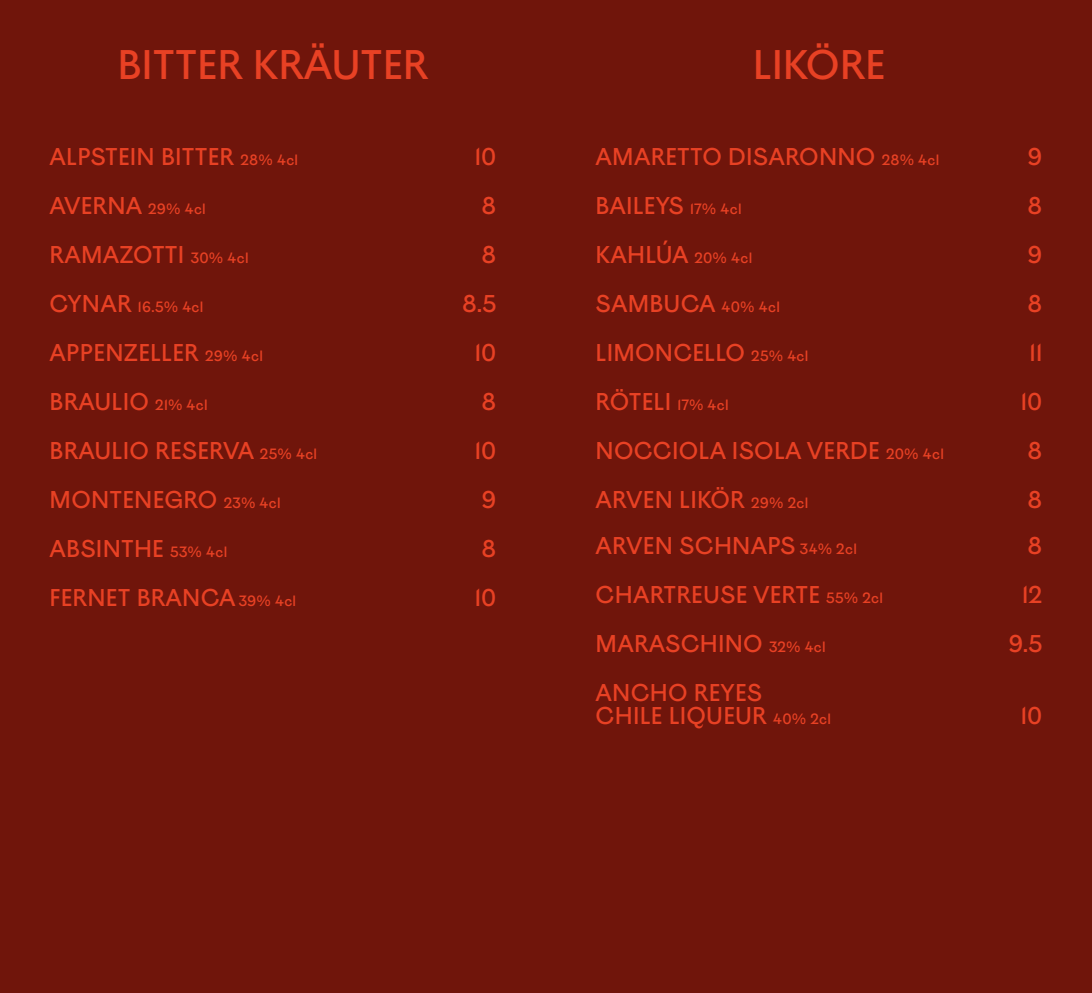
<style>
.page{position:relative;width:1092px;height:993px;background:#fff}
.page>*{position:absolute;margin:0;border:0;box-sizing:border-box;transform-origin:0 0}
.t1{font:38.68px "Ostia Antica";color:#e84124}
.t2{font:22.75px/22.8px "Ostia Antica";letter-spacing:.01em;color:#e84124}
.t3{font:14px "Ostia Antica";color:#e84124}
.s1{font-size:14px}
.s2{font-size:22.75px}
</style>
<div class="page">
<div style="left:0;top:0;width:1091px;height:992px;background:#70150b"></div>
<h1 class="t1" style="left:118px;top:43px;width:312px">BITTER KRÄUTER</h1>
<p class="t2" style="left:50px;top:146px;width:250px">ALPSTEIN BITTER <span class="s1">28% 4cl</span></p>
<p class="t2" style="left:474px;top:146px;width:23px">10</p>
<p class="t2" style="left:50px;top:195px;width:158px">AVERNA <span class="s1">29% 4cl</span></p>
<p class="t2" style="left:481px;top:195px;width:16px">8</p>
<p class="t2" style="left:50px;top:244px;width:200px">RAMAZOTTI <span class="s1">30% 4cl</span></p>
<p class="t2" style="left:481px;top:244px;width:16px">8</p>
<p class="t3" style="left:50px;top:299px;width:155px"><span class="s2">CYNAR</span> 16.5% 4cl</p>
<p class="t2" style="left:462px;top:293px;width:36px">8.5</p>
<p class="t2" style="left:50px;top:342px;width:215px">APPENZELLER <span class="s1">29% 4cl</span></p>
<p class="t2" style="left:474px;top:342px;width:23px">10</p>
<p class="t2" style="left:50px;top:391px;width:160px">BRAULIO <span class="s1">21% 4cl</span></p>
<p class="t2" style="left:481px;top:391px;width:16px">8</p>
<p class="t2" style="left:50px;top:440px;width:269px">BRAULIO RESERVA <span class="s1">25% 4cl</span></p>
<p class="t2" style="left:474px;top:440px;width:23px">10</p>
<p class="t2" style="left:50px;top:489px;width:233px">MONTENEGRO <span class="s1">23% 4cl</span></p>
<p class="t2" style="left:481px;top:489px;width:16px">9</p>
<p class="t2" style="left:50px;top:538px;width:179px">ABSINTHE <span class="s1">53% 4cl</span></p>
<p class="t2" style="left:481px;top:538px;width:16px">8</p>
<p class="t2" style="left:50px;top:587px;width:248px">FERNET BRANCA <span class="s1">39% 4cl</span></p>
<p class="t2" style="left:474px;top:587px;width:23px">10</p>
<h1 class="t1" style="left:752px;top:43px;width:134px">LIKÖRE</h1>
<p class="t2" style="left:595px;top:146px;width:345px">AMARETTO DISARONNO <span class="s1">28% 4cl</span></p>
<p class="t2" style="left:1027px;top:146px;width:16px">9</p>
<p class="t2" style="left:595px;top:195px;width:147px">BAILEYS <span class="s1">17% 4cl</span></p>
<p class="t2" style="left:1027px;top:195px;width:16px">8</p>
<p class="t2" style="left:595px;top:244px;width:158px">KAHLÚA <span class="s1">20% 4cl</span></p>
<p class="t2" style="left:1027px;top:244px;width:16px">9</p>
<p class="t2" style="left:595px;top:293px;width:186px">SAMBUCA <span class="s1">40% 4cl</span></p>
<p class="t2" style="left:1027px;top:293px;width:16px">8</p>
<p class="t2" style="left:595px;top:342px;width:214px">LIMONCELLO <span class="s1">25% 4cl</span></p>
<p class="t2" style="left:1029px;top:342px;width:14px">11</p>
<p class="t2" style="left:595px;top:391px;width:135px">RÖTELI <span class="s1">17% 4cl</span></p>
<p class="t2" style="left:1020px;top:391px;width:23px">10</p>
<p class="t2" style="left:595px;top:440px;width:350px">NOCCIOLA ISOLA VERDE <span class="s1">20% 4cl</span></p>
<p class="t2" style="left:1027px;top:440px;width:16px">8</p>
<p class="t2" style="left:595px;top:489px;width:214px">ARVEN LIKÖR <span class="s1">29% 2cl</span></p>
<p class="t2" style="left:1027px;top:489px;width:16px">8</p>
<p class="t2" style="left:595px;top:534px;width:263px">ARVEN SCHNAPS <span class="s1">34% 2cl</span></p>
<p class="t2" style="left:1027px;top:534px;width:16px">8</p>
<p class="t2" style="left:595px;top:583px;width:289px">CHARTREUSE VERTE <span class="s1">55% 2cl</span></p>
<p class="t2" style="left:1021px;top:583px;width:22px">12</p>
<p class="t2" style="left:595px;top:632px;width:232px">MARASCHINO <span class="s1">32% 4cl</span></p>
<p class="t2" style="left:1008px;top:632px;width:35px">9.5</p>
<p class="t2" style="left:595px;top:681px;width:237px">ANCHO REYES<br>CHILE LIQUEUR <span class="s1">40% 2cl</span></p>
<p class="t2" style="left:1020px;top:704px;width:23px">10</p>
</div>
